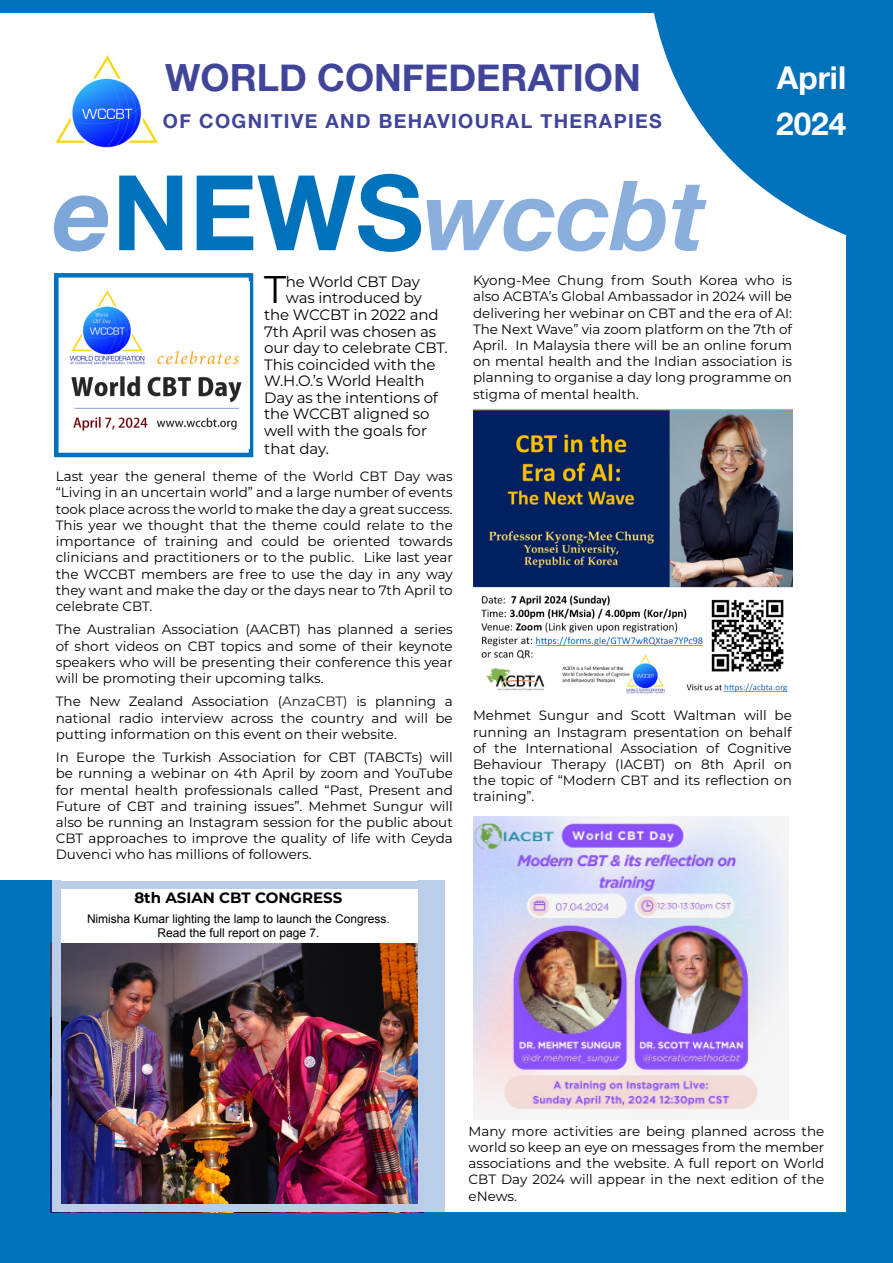
<style>
.page{position:relative;width:893px;height:1263px;background:#fff}
.page>*{position:absolute;margin:0;border:0;box-sizing:border-box;transform-origin:0 0}
.t1{font:italic 700 97.05px "Helvetica Neue";color:#8bafdc}
.Paragraph_Style_9{font:38.55px "Montserrat";color:#000}
.t2{font:700 37.5px "Helvetica Neue";color:#404599}
.Paragraph_Style_23{font:700 31.5px "Helvetica Neue";color:#fff}
.t3{font:700 19.5px "Helvetica Neue";letter-spacing:.07em;color:#404599}
.Paragraph_Style_9-2{font:15px "Montserrat";letter-spacing:-.01em;color:#000}
.Paragraph_Style_9-3{font:700 15px "Montserrat";color:#000}
.Paragraph_Style_9-4{font:13.5px/16.2px "Montserrat";color:#000;text-align:justify}
.Paragraph_Style_9-5{font:12px "Arial";color:#000}
.s1{font-size:103.05px;color:#7ca7d8}
.s2{font-style:normal;font-size:104.55px;color:#0072bc}
.s3{color:#231f20}
</style>
<div class="page">
<div style="left:0;top:881px;width:53px;height:382px;background:#0072bc"></div>
<svg style="left:654px;top:13px;width:239px;height:222px;fill:#0072bc"></svg>
<div style="left:0;top:0;width:893px;height:13px;background:#0072bc"></div>
<img style="left:55px;top:55px;width:103px;height:93px">
<div style="left:846px;top:215px;width:47px;height:1048px;background:#0072bc"></div>
<div style="left:44px;top:1212px;width:802px;height:51px;background:#0072bc"></div>
<img style="left:51px;top:943px;width:367px;height:269px">
<img style="left:473px;top:409px;width:319px;height:285px">
<img style="left:473px;top:817px;width:316px;height:302px">
<div style="left:418px;top:881px;width:27px;height:331px;background:#bacde9"></div>
<div style="left:53px;top:881px;width:381px;height:8px;background:#bacde9"></div>
<div style="left:52px;top:881px;width:9px;height:331px;background:#bacde9"></div>
<div style="left:53px;top:1204px;width:381px;height:8px;background:#bacde9"></div>
<div style="left:54px;top:273px;width:199px;height:184px;border:4px solid #0072bc"></div>
<img style="left:69px;top:282px;width:180px;height:166px">
<p class="t2" style="left:165px;top:48px;width:477px">WORLD CONFEDERATION</p>
<p class="t3" style="left:163px;top:106px;width:500px">OF COGNITIVE AND BEHAVIOURAL THERAPIES</p>
<p class="t1" style="left:53px;top:139px;width:654px"><span class="s1">e</span><span class="s2">NEWS</span>wccbt</p>
<p class="Paragraph_Style_23" style="left:777px;top:53px;width:71px">April</p>
<p class="Paragraph_Style_23" style="left:776px;top:100px;width:72px">2024</p>
<p class="Paragraph_Style_9" style="left:264px;top:263px;width:24px">T</p>
<p class="Paragraph_Style_9-2" style="left:286px;top:271px;width:135px">he World CBT Day</p>
<p class="Paragraph_Style_9-2" style="left:286px;top:288px;width:137px">was introduced by</p>
<p class="Paragraph_Style_9-2" style="left:264px;top:304px;width:176px">the WCCBT in 2022 and</p>
<p class="Paragraph_Style_9-2" style="left:264px;top:321px;width:173px">7th April was chosen as</p>
<p class="Paragraph_Style_9-2" style="left:264px;top:337px;width:185px">our day to celebrate CBT.</p>
<p class="Paragraph_Style_9-2" style="left:264px;top:354px;width:173px">This coincided with the</p>
<p class="Paragraph_Style_9-2" style="left:264px;top:370px;width:162px">W.H.O.’s World Health</p>
<p class="Paragraph_Style_9-2" style="left:264px;top:387px;width:175px">Day as the intentions of</p>
<p class="Paragraph_Style_9-2" style="left:264px;top:403px;width:167px">the WCCBT aligned so</p>
<p class="Paragraph_Style_9-2" style="left:264px;top:420px;width:164px">well with the goals for</p>
<p class="Paragraph_Style_9-2" style="left:264px;top:438px;width:66px">that day.</p>
<p class="Paragraph_Style_9-4" style="left:56px;top:468px;width:399px">Last year the general theme of the World CBT Day was “Living in an uncertain world” and a large number of events took place across the world to make the day a great success.<br>This year we thought that the theme could relate to the importance of training and could be oriented towards clinicians and practitioners or to the public. Like last year the WCCBT members are free to use the day in any way they want and make the day or the days near to 7th April to celebrate CBT.</p>
<p class="Paragraph_Style_9-4" style="left:56px;top:621px;width:399px">The Australian Association (AACBT) has planned a series of short videos on CBT topics and some of their keynote speakers who will be presenting their conference this year will be promoting their upcoming talks.</p>
<p class="Paragraph_Style_9-4" style="left:56px;top:693px;width:398px">The New Zealand Association (<span class="s3">AnzaCBT)</span> is planning a national radio interview across the country and will be putting information on this event on their website.</p>
<p class="Paragraph_Style_9-4" style="left:56px;top:749px;width:399px">In Europe the Turkish Association for CBT (TABCTs) will be running a webinar on 4th April by zoom and YouTube for mental health professionals called “Past, Present and Future of CBT and training issues”. Mehmet Sungur will also be running an Instagram session for the public about CBT approaches to improve the quality of life with Ceyda Duvenci who has millions of followers.</p>
<p class="Paragraph_Style_9-3" style="left:134px;top:887px;width:210px">8th ASIAN CBT CONGRESS</p>
<p class="Paragraph_Style_9-5" style="left:87px;top:911px;width:304px">Nimisha Kumar lighting the lamp to launch the Congress.</p>
<p class="Paragraph_Style_9-5" style="left:157px;top:925px;width:164px">Read the full report on page 7.</p>
<p class="Paragraph_Style_9-4" style="left:473px;top:272px;width:321px">Kyong-Mee Chung from South Korea who is also ACBTA’s Global Ambassador in 2024 will be delivering her webinar on CBT and the era of AI:<br>The Next Wave” via zoom platform on the 7th of April. In Malaysia there will be an online forum on mental health and the Indian association is planning to organise a day long programme on stigma of mental health.</p>
<p class="Paragraph_Style_9-4" style="left:473px;top:707px;width:320px">Mehmet Sungur and Scott Waltman will be running an Instagram presentation on behalf of the International Association of Cognitive Behaviour Therapy (IACBT) on 8th April on the topic of “Modern CBT and its reflection on training”.</p>
<p class="Paragraph_Style_9-4" style="left:469px;top:1122px;width:357px">Many more activities are being planned across the world so keep an eye on messages from the member associations and the website. A full report on World CBT Day 2024 will appear in the next edition of the eNews.</p>
</div>
